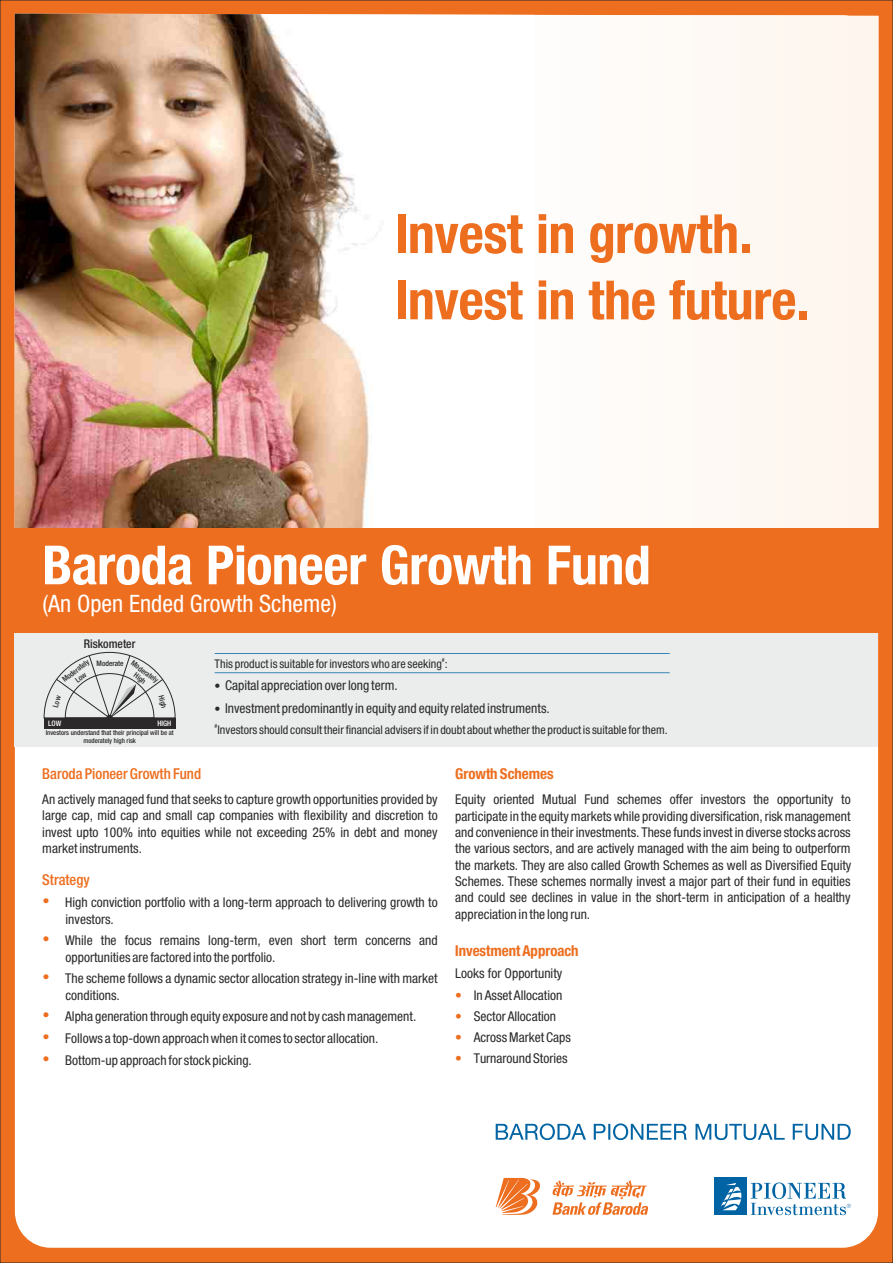
<style>
.page{position:relative;width:893px;height:1263px;background:#ed6e1f}
.page>*{position:absolute;margin:0;border:0;box-sizing:border-box;transform-origin:0 0}
.t1{font:54.15px/66.3px "Heavenetica Cond 7 Bold SH";color:#ed6e1f}
.t2{font:54px "Heavenetica Cond 7 Bold SH";color:#fff}
.t3{font:24px "Heavenetica Cond 5 SH";color:#fff}
.t4{font:15px "Heavenetica Cond 6 Med SH";color:#ed6e1f}
.t5{font:15px "Heavenetica Cond 7 Bold SH";color:#ed6e1f}
.t6{font:13.5px/16.4px "Heavenetica Cond 5 SH";color:#2b2929}
.t7{font:13.5px/21.3px "Heavenetica Cond 5 SH";color:#ed6e1f;text-align:justify}
.t8{font:12px "Heavenetica Cond 5 SH";color:#2b2929}
.t9{font:12px "Heavenetica Cond 6 Med SH";color:#2b2929}
.t10{font:7.5px/8.2px "Heavenetica Cond 6 Med SH";color:#2b2929;text-align:center}
.t11{font:7.5px "Heavenetica Cond 6 Med SH";color:#fff}
.t12{font:6.75px/8.2px "Heavenetica Cond 6 Med SH";color:#2b2929;text-align:center}
.t13{font:6px "Heavenetica Cond 5 SH";color:#2b2929}
.s1{font-size:12px}
</style>
<div class="page">
<div style="left:15px;top:15px;width:863px;height:1233px;background:#fff;border-radius:36px"></div>
<div style="left:533px;top:14px;width:346px;height:514px;background:#fef9f5"></div>
<img style="left:15px;top:14px;width:518px;height:514px">
<div style="left:13px;top:528px;width:866px;height:105px;background:#ed6e1f"></div>
<svg style="left:496px;top:1123px;width:355px;height:17px"></svg>
<svg style="left:496px;top:1178px;width:44px;height:37px"></svg>
<svg style="left:552px;top:1180px;width:96px;height:35px"></svg>
<div style="left:714px;top:1177px;width:33px;height:38px;background:#0063a3"></div>
<svg style="left:751px;top:1182px;width:100px;height:33px"></svg>
<svg style="left:721px;top:1183px;width:20px;height:27px"></svg>
<div style="left:14px;top:633px;width:864px;height:114px;background:#ebeded"></div>
<div style="left:44px;top:718px;width:131px;height:10px;background:#2b2929"></div>
<hr style="left:215px;top:672px;width:455px;height:1px;background:#0063a3">
<hr style="left:215px;top:653px;width:455px;height:1px;background:#0063a3">
<svg style="left:43px;top:652px;width:133px;height:67px"></svg>
<h1 class="t1" style="left:396px;top:199px;width:416px">Invest in growth.<br>Invest in the future.</h1>
<h2 class="t2" style="left:42px;top:530px;width:610px">Baroda Pioneer Growth Fund</h2>
<h3 class="t3" style="left:42px;top:588px;width:296px">(An Open Ended Growth Scheme)</h3>
<p class="t9" style="left:84px;top:636px;width:53px">Riskometer</p>
<p class="t10" style="left:60px;top:677px;width:33px;rotate:-37deg">Moderately<br>Low</p>
<p class="t10" style="left:97px;top:659px;width:29px">Moderate</p>
<p class="t10" style="left:135px;top:658px;width:33px;rotate:37deg">Moderately<br>High</p>
<p class="t10" style="left:165px;top:694px;width:14px;rotate:75deg">High</p>
<p class="t11" style="left:48px;top:718px;width:15px">LOW</p>
<p class="t11" style="left:157px;top:718px;width:15px">HIGH</p>
<p class="t12" style="left:46px;top:728px;width:129px">Investors understand that their principal will be at moderately high risk</p>
<p class="t4" style="left:42px;top:764px;width:160px">Baroda Pioneer Growth Fund</p>
<p class="t13" style="left:442px;top:656px;width:4px">#</p>
<p class="t8" style="left:215px;top:656px;width:235px">This product is suitable for investors who are seeking :</p>
<p class="t6" style="left:225px;top:673px;width:326px;line-height:23px;text-indent:-10px"><span class="s1">•</span> Capital appreciation over long term.<br>Investment predominantly in equity and equity related instruments.</p>
<p class="t13" style="left:215px;top:722px;width:4px">#</p>
<p class="t8" style="left:218px;top:722px;width:452px">Investors should consult their financial advisers if in doubt about whether the product is suitable for them.</p>
<p class="t8" style="left:215px;top:701px;width:7px">•</p>
<p class="t5" style="left:455px;top:764px;width:100px">Growth Schemes</p>
<p class="t6" style="left:42px;top:791px;width:397px;text-align:justify">An actively managed fund that seeks to capture growth opportunities provided by large cap, mid cap and small cap companies with flexibility and discretion to invest upto 100% into equities while not exceeding 25% in debt and money market instruments.</p>
<p class="t4" style="left:42px;top:870px;width:49px">Strategy</p>
<p class="t6" style="left:65px;top:893px;width:374px;line-height:17.1px">High conviction portfolio with a long-term approach to delivering growth to investors.</p>
<p class="t6" style="left:65px;top:931px;width:374px;line-height:17.1px">While the focus remains long-term, even short term concerns and opportunities are factored into the portfolio.</p>
<p class="t6" style="left:65px;top:969px;width:374px;line-height:17.1px">The scheme follows a dynamic sector allocation strategy in-line with market conditions.</p>
<p class="t6" style="left:65px;top:1005px;width:353px;line-height:21.9px">Alpha generation through equity exposure and not by cash management.<br>Follows a top-down approach when it comes to sector allocation.<br>Bottom-up approach for stock picking.</p>
<p class="t6" style="left:455px;top:791px;width:398px;text-align:justify">Equity oriented Mutual Fund schemes offer investors the opportunity to participate in the equity markets while providing diversification, risk management and convenience in their investments. These funds invest in diverse stocks across the various sectors, and are actively managed with the aim being to outperform the markets. They are also called Growth Schemes as well as Diversified Equity Schemes. These schemes normally invest a major part of their fund in equities and could see declines in value in the short-term in anticipation of a healthy appreciation in the long run.</p>
<p class="t5" style="left:455px;top:941px;width:125px">Investment Approach</p>
<p class="t6" style="left:474px;top:962px;width:99px;line-height:21.3px;text-indent:-19px">Looks for Opportunity<br>In Asset Allocation<br>Sector Allocation<br>Across Market Caps<br>Turnaround Stories</p>
<p class="t7" style="left:455px;top:983px;width:8px">• • • •</p>
</div>
